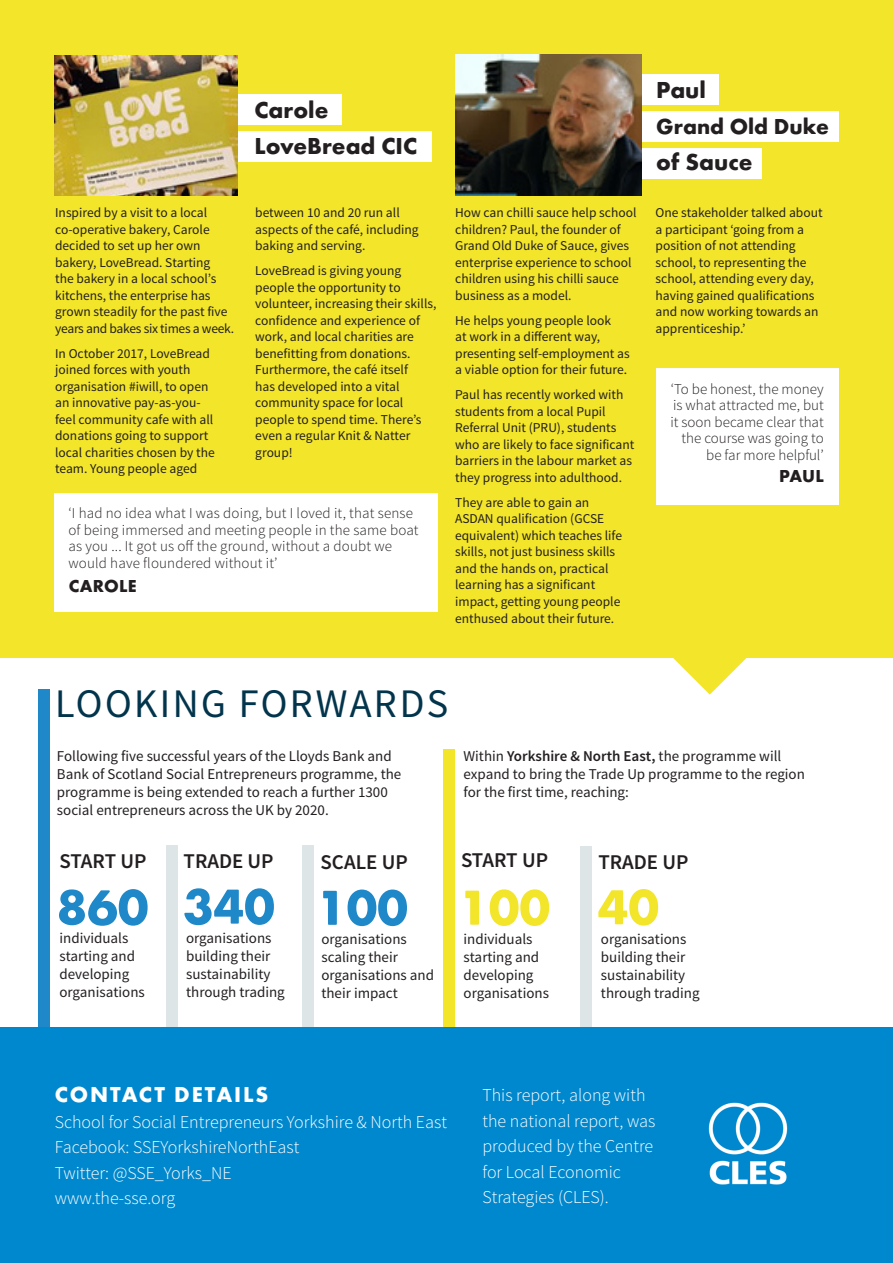
<style>
.page{position:relative;width:893px;height:1263px;background:#fff}
.page>*{position:absolute;margin:0;border:0;box-sizing:border-box;transform-origin:0 0}
.t1{font:700 51px "Futura Round W01";color:#1e88c9}
.t2{font:700 51px "Futura Round W01";color:#f2e52a}
.t3{font:40.5px "Source Sans Pro";letter-spacing:.06em;color:#02344c}
.t4{font:700 24px "Futura Round W01";color:#231f20}
.t5{font:700 22.5px "Futura Round W01";letter-spacing:.08em;color:#fff}
.t6{font:700 22.5px "Futura Round W01";color:#231f20}
.t7{font:600 21px "Source Sans Pro";color:#231f20}
.t8{font:300 18px/25.5px "Source Sans Pro";color:#fff}
.t9{font:700 18px "Futura Round W01";letter-spacing:.01em;color:#231f20}
.t10{font:15px/18px "Source Sans Pro";color:#231f20}
.t11{font:300 15px/16.5px "Source Sans Pro";letter-spacing:.01em;color:#231f20;text-align:right}
.t12{font:13.5px/16.5px "Source Sans Pro";color:#231f20}
.s1{font-weight:600}
</style>
<div class="page">
<svg style="left:657px;top:657px;width:105px;height:37px"></svg>
<div style="left:0;top:0;width:893px;height:657px;background:#f2e52a"></div>
<div style="left:166px;top:845px;width:11px;height:234px;background:#dde5e6"></div>
<div style="left:302px;top:845px;width:11px;height:234px;background:#dde5e6"></div>
<div style="left:38px;top:689px;width:12px;height:391px;background:#1e88c9"></div>
<div style="left:443px;top:749px;width:11px;height:330px;background:#f2e52a"></div>
<div style="left:581px;top:846px;width:11px;height:233px;background:#dde5e6"></div>
<div style="left:0;top:1028px;width:893px;height:235px;background:#0088ce"></div>
<div style="left:627px;top:149px;width:135px;height:30px;background:#fff"></div>
<div style="left:622px;top:111px;width:217px;height:31px;background:#fff"></div>
<div style="left:614px;top:74px;width:105px;height:30px;background:#fff"></div>
<div style="left:215px;top:131px;width:217px;height:31px;background:#fff"></div>
<div style="left:225px;top:94px;width:116px;height:30px;background:#fff"></div>
<img style="left:54px;top:56px;width:183px;height:140px">
<img style="left:455px;top:54px;width:186px;height:142px">
<div style="left:54px;top:493px;width:383px;height:118px;background:#fff"></div>
<div style="left:656px;top:368px;width:183px;height:136px;background:#fff"></div>
<img style="left:708px;top:1102px;width:80px;height:83px">
<p class="t4" style="left:254px;top:95px;width:76px">Carole</p>
<p class="t4" style="left:254px;top:131px;width:164px">LoveBread CIC</p>
<p class="t12" style="left:55px;top:205px;width:180px">Inspired by a visit to a local co-operative bakery, Carole decided to set up her own bakery, LoveBread. Starting<br>the bakery in a local school’s kitchens, the enterprise has grown steadily for the past five years and bakes six times a week.</p>
<p class="t12" style="left:55px;top:345px;width:161px">In October 2017, LoveBread joined forces with youth organisation #iwill, to open an innovative pay-as-you&shy;feel community cafe with all donations going to support local charities chosen by the team. Young people aged</p>
<p class="t12" style="left:255px;top:205px;width:165px">between 10 and 20 run all aspects of the café, including baking and serving.</p>
<p class="t12" style="left:255px;top:263px;width:183px">LoveBread is giving young people the opportunity to volunteer, increasing their skills, confidence and experience of work, and local charities are benefitting from donations.<br>Furthermore, the café itself<br>has developed into a vital community space for local people to spend time. There’s even a regular Knit &amp; Natter group!</p>
<p class="t11" style="left:68px;top:505px;width:352px;text-align:left">‘I had no idea what I was doing, but I loved it, that sense of being immersed and meeting people in the same boat as you ... It got us off the ground, without a doubt we would have floundered without it’</p>
<p class="t9" style="left:69px;top:575px;width:69px">CAROLE</p>
<p class="t12" style="left:455px;top:205px;width:183px">How can chilli sauce help school children? Paul, the founder of<br>Grand Old Duke of Sauce, gives enterprise experience to school children using his chilli sauce business as a model.</p>
<p class="t12" style="left:455px;top:312px;width:176px">He helps young people look<br>at work in a different way, presenting self-employment as a viable option for their future.</p>
<p class="t12" style="left:455px;top:387px;width:181px">Paul has recently worked with students from a local Pupil<br>Referral Unit (PRU), students who are likely to face significant barriers in the labour market as they progress into adulthood.</p>
<p class="t12" style="left:455px;top:494px;width:168px">They are able to gain an<br>ASDAN qualification (GCSE equivalent) which teaches life skills, not just business skills and the hands on, practical learning has a significant impact, getting young people enthused about their future.</p>
<p class="t4" style="left:656px;top:75px;width:51px">Paul</p>
<p class="t6" style="left:656px;top:113px;width:174px">Grand Old Duke</p>
<p class="t4" style="left:656px;top:147px;width:98px">of Sauce</p>
<p class="t12" style="left:656px;top:205px;width:169px">One stakeholder talked about a participant ‘going from a position of not attending school, to representing the school, attending every day, having gained qualifications and now working towards an apprenticeship.’</p>
<p class="t11" style="left:670px;top:381px;width:155px">‘To be honest, the money is what attracted me, but it soon became clear that the course was going to be far more helpful’</p>
<p class="t9" style="left:779px;top:465px;width:46px">PAUL</p>
<p class="t3" style="left:55px;top:678px;width:395px">LOOKING FORWARDS</p>
<p class="t10" style="left:57px;top:747px;width:346px">Following five successful years of the Lloyds Bank and Bank of Scotland Social Entrepreneurs programme, the programme is being extended to reach a further 1300 social entrepreneurs across the UK by 2020.</p>
<p class="t10" style="left:464px;top:747px;width:343px">Within <span class="s1">Yorkshire &amp; North East,</span> the programme will expand to bring the Trade Up programme to the region for the first time, reaching:</p>
<p class="t7" style="left:59px;top:848px;width:89px">START UP</p>
<p class="t1" style="left:57px;top:877px;width:93px">860</p>
<p class="t7" style="left:461px;top:847px;width:89px">START UP</p>
<p class="t2" style="left:458px;top:877px;width:93px">100</p>
<p class="t10" style="left:464px;top:930px;width:87px">individuals starting and developing organisations</p>
<p class="t7" style="left:321px;top:848px;width:89px">SCALE UP</p>
<p class="t1" style="left:316px;top:877px;width:93px">100</p>
<p class="t7" style="left:184px;top:848px;width:92px">TRADE UP</p>
<p class="t1" style="left:183px;top:876px;width:93px">340</p>
<p class="t7" style="left:598px;top:849px;width:92px">TRADE UP</p>
<p class="t2" style="left:598px;top:877px;width:63px">40</p>
<p class="t10" style="left:601px;top:930px;width:100px">organisations building their sustainability through trading</p>
<p class="t10" style="left:59px;top:929px;width:87px">individuals starting and developing organisations</p>
<p class="t10" style="left:186px;top:929px;width:100px">organisations building their sustainability through trading</p>
<p class="t10" style="left:321px;top:930px;width:114px">organisations scaling their organisations and their impact</p>
<p class="t5" style="left:55px;top:1081px;width:215px">CONTACT DETAILS</p>
<p class="t8" style="left:55px;top:1109px;width:394px">School for Social Entrepreneurs Yorkshire &amp; North East</p>
<p class="t8" style="left:55px;top:1134px;width:246px">Facebook: SSEYorkshireNorthEast</p>
<p class="t8" style="left:55px;top:1160px;width:178px">Twitter: @SSE_Yorks_NE</p>
<p class="t8" style="left:55px;top:1185px;width:122px">www.the-sse.org</p>
<p class="t8" style="left:482px;top:1083px;width:174px">This report, along with the national report, was produced by the Centre for Local Economic<br>Strategies (CLES).</p>
</div>
